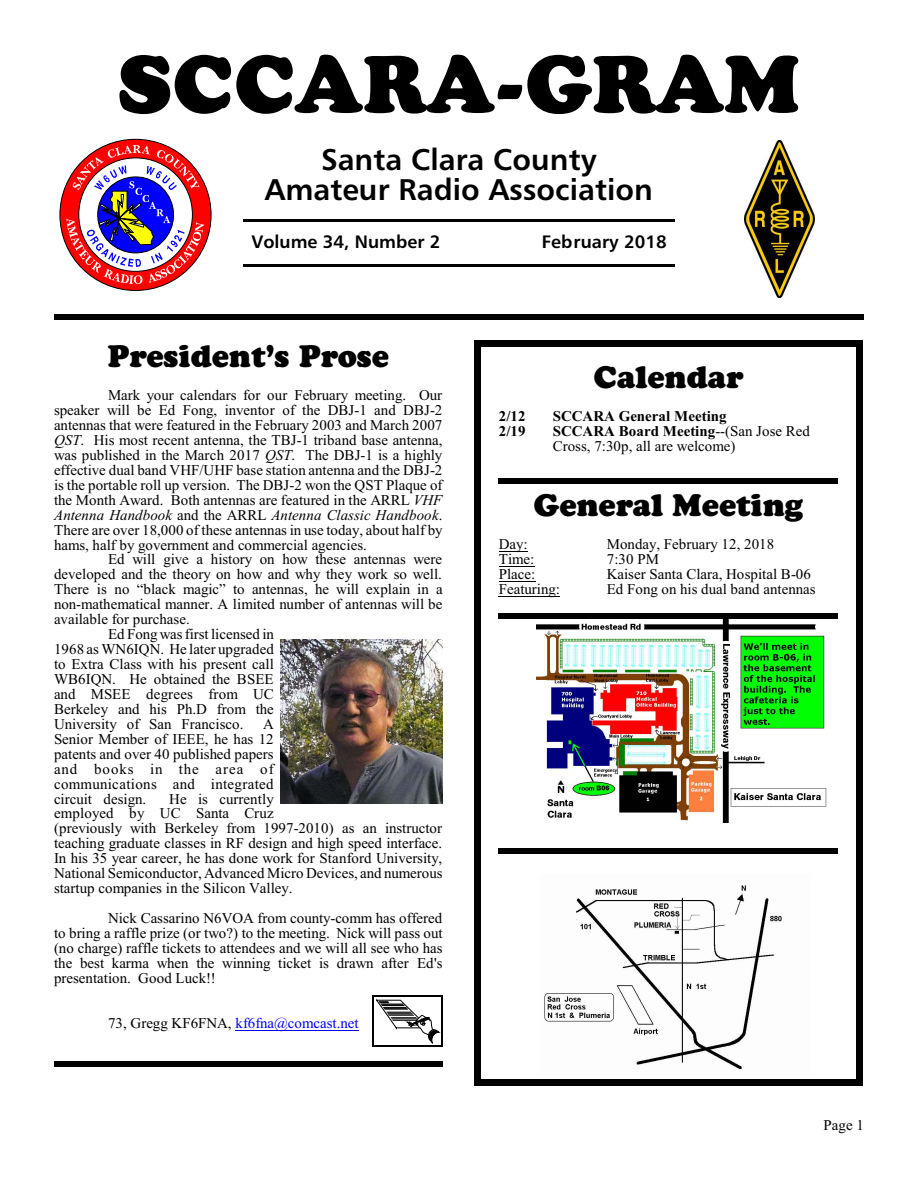
<style>
.page{position:relative;width:918px;height:1188px;background:#fff}
.page>*{position:absolute;margin:0;border:0;box-sizing:border-box;transform-origin:0 0}
.t1{font:78px "Cooper BT Black Headline";color:#000}
.t2{font:30px/30px "Humanist 777 BT Roman B,Bold";color:#000;text-align:center}
.t3{font:30px "Cooper BT Black Headline";color:#000}
.t4{font:900 30px "Cooper BT";color:#000}
.t5{font:18px "Humanist 777 BT Roman B,Bold";color:#000}
.t6{font:15px/15px "Times New Roman";color:#000;text-align:justify}
.t7{font:15px "Times New Roman";color:#00f}
.t8{font:700 15px "Times New Roman";color:#000}
.s1{font-style:italic}
.s2{color:#000}
.s3{font-weight:700}
</style>
<div class="page">
<img style="left:536px;top:620px;width:291px;height:203px">
<hr style="left:499px;top:566px;width:35px;height:1px;background:#000">
<hr style="left:499px;top:581px;width:37px;height:1px;background:#000">
<hr style="left:499px;top:596px;width:61px;height:1px;background:#000">
<div style="left:499px;top:479px;width:339px;height:5px;background:#000"></div>
<div style="left:499px;top:613px;width:339px;height:5px;background:#000"></div>
<div style="left:499px;top:849px;width:339px;height:5px;background:#000"></div>
<div style="left:474px;top:341px;width:7px;height:744px;background:#000"></div>
<div style="left:856px;top:341px;width:7px;height:744px;background:#000"></div>
<div style="left:474px;top:341px;width:389px;height:6px;background:#000"></div>
<div style="left:474px;top:1079px;width:389px;height:6px;background:#000"></div>
<img style="left:544px;top:885px;width:238px;height:184px">
<img style="left:281px;top:639px;width:162px;height:164px">
<hr style="left:236px;top:1030px;width:123px;height:1px;background:#00f">
<svg style="left:377px;top:1000px;width:62px;height:43px"></svg>
<hr style="left:373px;top:995px;width:1px;height:51px;background:#000">
<hr style="left:441px;top:995px;width:2px;height:51px;background:#000">
<hr style="left:373px;top:995px;width:69px;height:1px;background:#000">
<hr style="left:373px;top:1045px;width:69px;height:2px;background:#000">
<hr style="left:243px;top:219px;width:432px;height:3px;background:#000">
<hr style="left:243px;top:264px;width:432px;height:3px;background:#000">
<div style="left:54px;top:315px;width:810px;height:5px;background:#000"></div>
<div style="left:54px;top:1062px;width:389px;height:5px;background:#000"></div>
<img style="left:744px;top:140px;width:70px;height:157px">
<svg style="left:60px;top:139px;width:151px;height:151px"></svg>
<h1 class="t1" style="left:118px;top:53px;width:684px">SCCARA-GRAM</h1>
<h2 class="t2" style="left:265px;top:147px;width:390px">Santa Clara County<br>Amateur Radio Association</h2>
<p class="t5" style="left:251px;top:234px;width:191px">Volume 34, Number 2</p>
<p class="t5" style="left:542px;top:234px;width:126px">February 2018</p>
<h2 class="t3" style="left:108px;top:344px;width:283px">President’s Prose</h2>
<p class="t6" style="left:54px;top:389px;width:390px;text-indent:54px">Mark your calendars for our February meeting. Our speaker will be Ed Fong, inventor of the DBJ-1 and DBJ-2 antennas that were featured in the February 2003 and March 2007<br><span class="s1">QST</span>. His most recent antenna, the TBJ-1 triband base antenna, was published in the March 2017 <span class="s1">QST</span>. The DBJ-1 is a highly effective dual band VHF/UHF base station antenna and the DBJ-2 is the portable roll up version. The DBJ-2 won the QST Plaque of the Month Award. Both antennas are featured in the ARRL <span class="s1">VHF Antenna Handbook</span> and the ARRL <span class="s1">Antenna Classic Handbook</span>.<br>There are over 18,000 of these antennas in use today, about half by hams, half by government and commercial agencies.</p>
<p class="t6" style="left:108px;top:553px;width:336px">Ed will give a history on how these antennas were</p>
<p class="t6" style="left:54px;top:568px;width:389px">developed and the theory on how and why they work so well.</p>
<p class="t6" style="left:54px;top:583px;width:390px">There is no “black magic” to antennas, he will explain in a</p>
<p class="t6" style="left:54px;top:598px;width:390px">non-mathematical manner. A limited number of antennas will be</p>
<p class="t6" style="left:54px;top:613px;width:137px">available for purchase.</p>
<p class="t6" style="left:108px;top:628px;width:167px">Ed Fongwas first licensed in</p>
<p class="t6" style="left:54px;top:643px;width:221px">1968 as WN6IQN. He later upgraded</p>
<p class="t6" style="left:54px;top:658px;width:221px">to Extra Class with his present call</p>
<p class="t6" style="left:54px;top:673px;width:221px">WB6IQN. He obtained the BSEE</p>
<p class="t6" style="left:54px;top:688px;width:221px">and MSEE degrees from UC</p>
<p class="t6" style="left:54px;top:703px;width:221px">Berkeley and his Ph.D from the</p>
<p class="t6" style="left:54px;top:718px;width:191px">University of San Francisco.</p>
<p class="t6" style="left:54px;top:718px;width:221px;text-indent:209px">A Senior Member of IEEE, he has 12 patents and over 40 published papers and books in the area of communications and integrated circuit design.</p>
<p class="t6" style="left:54px;top:792px;width:390px;text-align:left;text-indent:115px">He is currently<br>employed by UC Santa Cruz<br>(previously with Berkeley from 1997-2010) as an instructor teaching graduate classes in RF design and high speed interface.<br>In his 35 year career, he has done work for Stanford University, National Semiconductor, Advanced Micro Devices, and numerous startup companies in the Silicon Valley.</p>
<p class="t6" style="left:54px;top:912px;width:390px;text-indent:54px">Nick Cassarino N6VOA from county-comm has offered to bring a raffle prize (or two?) to the meeting. Nick will pass out (no charge) raffle tickets to attendees and we will all see who has the best karma when the winning ticket is drawn after Ed's presentation. Good Luck!!</p>
<p class="t7" style="left:108px;top:1017px;width:252px"><span class="s2">73, Gregg KF6FNA,</span> kf6fna@comcast.net</p>
<h2 class="t3" style="left:593px;top:365px;width:151px">Calendar</h2>
<p class="t8" style="left:499px;top:411px;width:28px">2/12</p>
<p class="t8" style="left:553px;top:411px;width:175px">SCCARA General Meeting</p>
<p class="t8" style="left:499px;top:426px;width:28px">2/19</p>
<p class="t6" style="left:553px;top:425px;width:259px"><span class="s3">SCCARA Board Meeting</span>--(San Jose Red<br>Cross, 7:30p, all are welcome)</p>
<h2 class="t4" style="left:534px;top:493px;width:271px">General Meeting</h2>
<p class="t6" style="left:499px;top:538px;width:30px">Day:</p>
<p class="t6" style="left:607px;top:538px;width:169px">Monday, February 12, 2018</p>
<p class="t6" style="left:499px;top:553px;width:37px">Time:</p>
<p class="t6" style="left:607px;top:553px;width:54px">7:30 PM</p>
<p class="t6" style="left:499px;top:568px;width:38px">Place:</p>
<p class="t6" style="left:607px;top:568px;width:206px">Kaiser Santa Clara, Hospital B-06</p>
<p class="t6" style="left:499px;top:583px;width:63px">Featuring:</p>
<p class="t6" style="left:607px;top:583px;width:210px">Ed Fong on his dual band antennas</p>
<p class="t6" style="left:824px;top:1119px;width:42px">Page 1</p>
</div>
